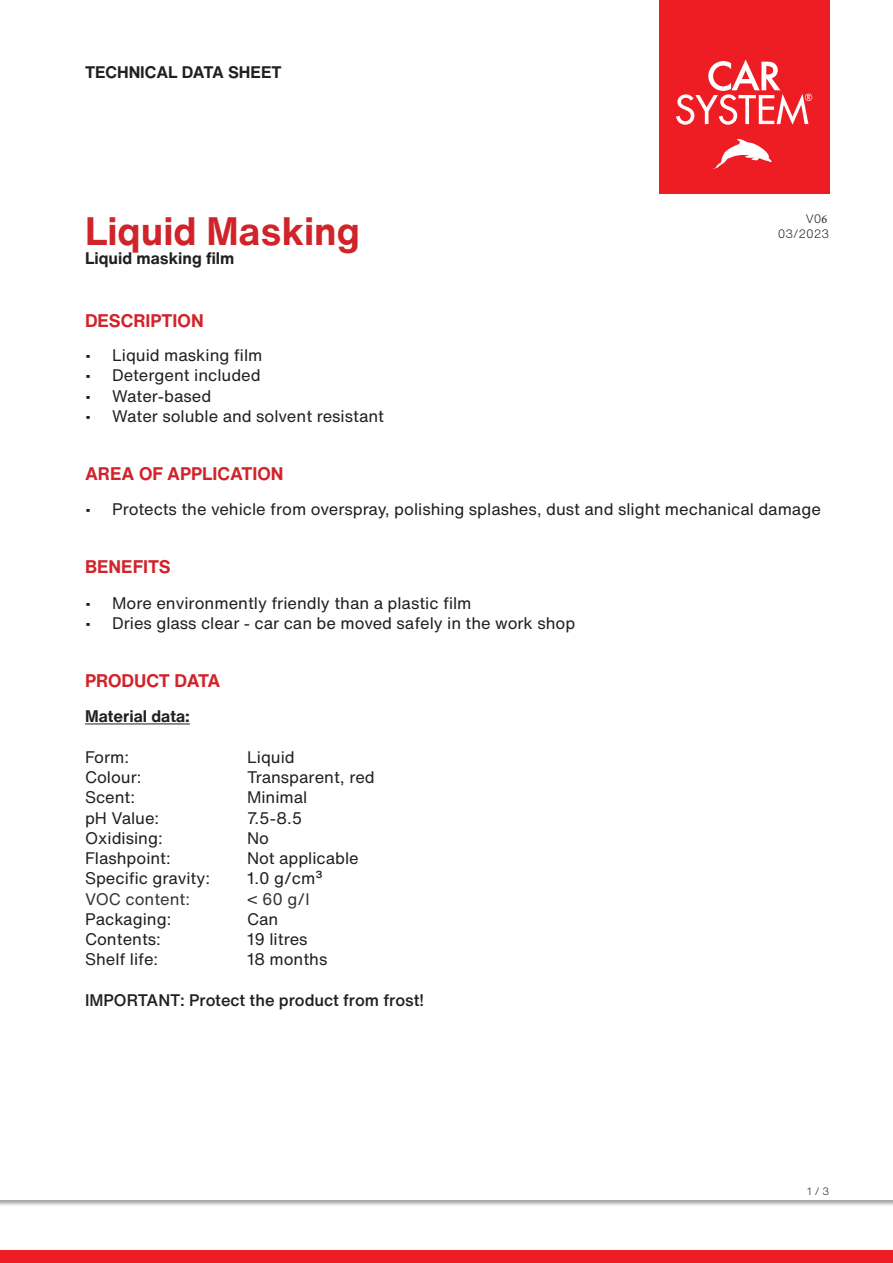
<style>
.page{position:relative;width:893px;height:1263px;background:#fff}
.page>*{position:absolute;margin:0;border:0;box-sizing:border-box;transform-origin:0 0}
.t1{font:700 39px "Helvetica Now Text";color:#d1232a}
.t2{font:700 18px "Helvetica Now Text";color:#d1232a}
.t3{font:16.5px "Helvetica Now Text";color:#231f20}
.t4{font:700 16.5px "Helvetica Now Text";color:#231f20}
.t5{font:500 16.5px "Helvetica Now Text";color:#231f20}
.t6{font:16.5px "Helvetica Now Text";color:#353639}
.t7{font:300 12px "Helvetica Now Text";color:#231f20}
.t8{font:300 10.5px "Helvetica Now Text";color:#231f20}
.s1{font-family:"Minion Pro";font-weight:400}
</style>
<div class="page">
<div style="left:0;top:1198px;width:893px;height:65px;background:#231f20;opacity:.4"></div>
<div style="left:0;top:1250px;width:893px;height:13px;background:#ee1d23"></div>
<div style="left:659px;top:0;width:170px;height:193px;background:#ee1d23"></div>
<svg style="left:676px;top:60px;width:136px;height:65px"></svg>
<svg style="left:713px;top:139px;width:58px;height:30px"></svg>
<hr style="left:85px;top:723px;width:105px;height:1px;background:#231f20">
<p class="t4" style="left:85px;top:60px;width:198px">TECHNICAL DATA SHEET</p>
<p class="t1" style="left:85px;top:201px;width:276px">Liquid Masking</p>
<p class="t4" style="left:85px;top:246px;width:151px">Liquid masking film</p>
<p class="t2" style="left:85px;top:307px;width:120px">DESCRIPTION</p>
<p class="t3" style="left:85px;top:343px;width:179px">• Liquid masking film</p>
<p class="t3" style="left:85px;top:363px;width:177px">• Detergent included</p>
<p class="t3" style="left:85px;top:383px;width:128px">• Water-based</p>
<p class="t3" style="left:85px;top:403px;width:301px">• Water soluble and solvent resistant</p>
<p class="t7" style="left:806px;top:210px;width:23px">V0<span class="s1">6</span></p>
<p class="t7" style="left:778px;top:224px;width:53px">03/2023</p>
<p class="t2" style="left:85px;top:460px;width:200px">AREA OF APPLICATION</p>
<p class="t3" style="left:85px;top:497px;width:737px">• Protects the vehicle from overspray, polishing splashes, dust and slight mechanical damage</p>
<p class="t2" style="left:85px;top:553px;width:87px">BENEFITS</p>
<p class="t3" style="left:85px;top:591px;width:388px">• More environmently friendly than a plastic film</p>
<p class="t3" style="left:85px;top:611px;width:492px">• Dries glass clear - car can be moved safely in the work shop</p>
<p class="t2" style="left:85px;top:667px;width:137px">PRODUCT DATA</p>
<p class="t4" style="left:85px;top:704px;width:106px">Material data:</p>
<p class="t3" style="left:85px;top:744px;width:46px">Form:</p>
<p class="t3" style="left:247px;top:744px;width:49px">Liquid</p>
<p class="t3" style="left:85px;top:765px;width:58px">Colour:</p>
<p class="t3" style="left:247px;top:765px;width:129px">Transparent, red</p>
<p class="t3" style="left:85px;top:785px;width:52px">Scent:</p>
<p class="t3" style="left:247px;top:785px;width:62px">Minimal</p>
<p class="t3" style="left:85px;top:805px;width:76px">pH Value:</p>
<p class="t3" style="left:247px;top:805px;width:57px">7.5-8.5</p>
<p class="t3" style="left:85px;top:825px;width:79px">Oxidising:</p>
<p class="t3" style="left:247px;top:825px;width:23px">No</p>
<p class="t3" style="left:85px;top:846px;width:87px">Flashpoint:</p>
<p class="t3" style="left:247px;top:846px;width:113px">Not applicable</p>
<p class="t3" style="left:85px;top:866px;width:127px">Specific gravity:</p>
<p class="t3" style="left:247px;top:866px;width:77px">1.0 g/cm³</p>
<p class="t6" style="left:85px;top:886px;width:107px">VOC content:</p>
<p class="t6" style="left:247px;top:886px;width:64px">&lt; 60 g/l</p>
<p class="t3" style="left:85px;top:906px;width:88px">Packaging:</p>
<p class="t3" style="left:247px;top:906px;width:33px">Can</p>
<p class="t3" style="left:85px;top:927px;width:77px">Contents:</p>
<p class="t3" style="left:247px;top:927px;width:62px">19 litres</p>
<p class="t3" style="left:85px;top:947px;width:75px">Shelf life:</p>
<p class="t3" style="left:247px;top:947px;width:82px">18 months</p>
<p class="t5" style="left:85px;top:987px;width:341px">IMPORTANT: Protect the product from frost!</p>
<p class="t8" style="left:807px;top:1183px;width:24px">1 / 3</p>
</div>
